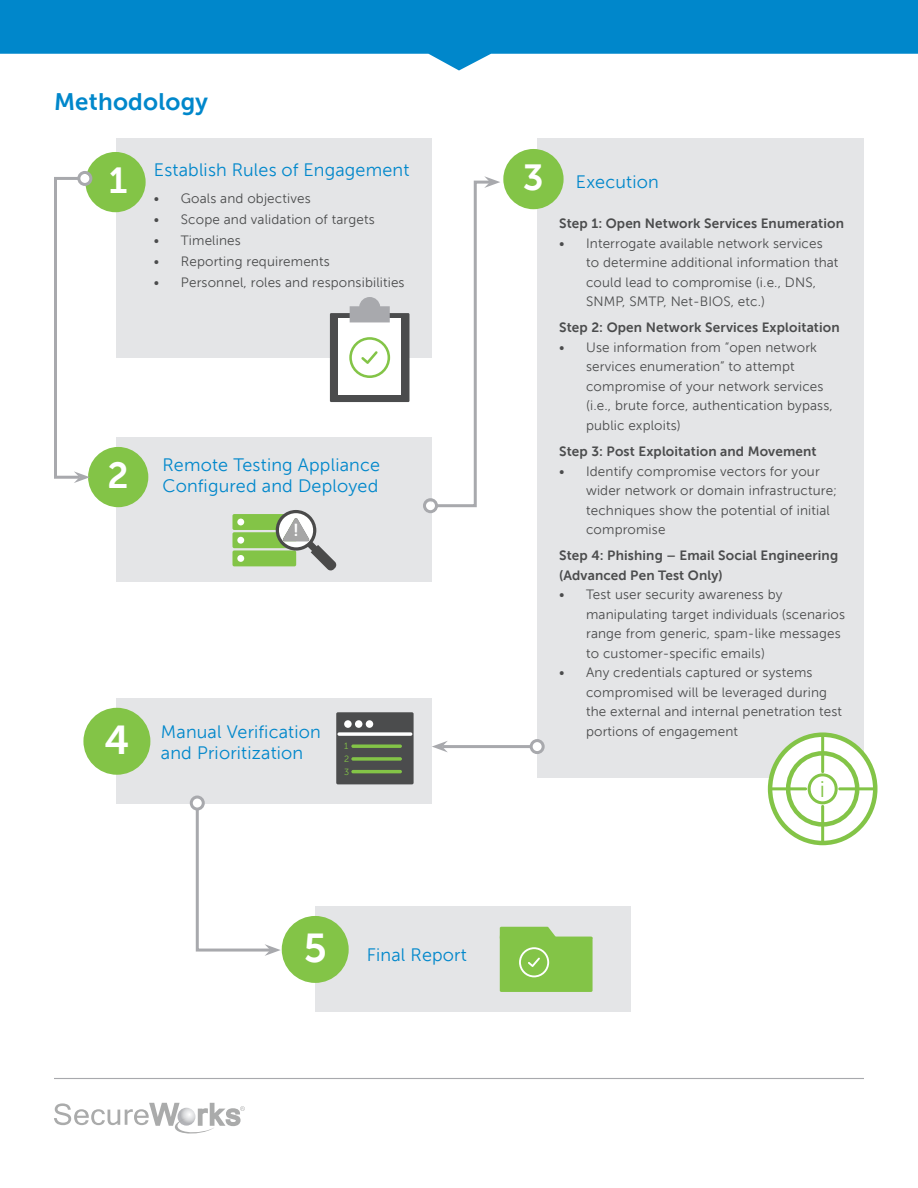
<style>
.page{position:relative;width:918px;height:1188px;background:#fff}
.page>*{position:absolute;margin:0;border:0;box-sizing:border-box;transform-origin:0 0}
.Subhead_2{font:700 40.5px "Museo Sans For Dell";color:#fff}
.Subhead_2-2{font:700 36.45px "Museo Sans For Dell";color:#fff}
.Subhead_1{font:700 24px "Museo Sans For Dell";letter-spacing:.01em;color:#0087cb}
.Body_text_9_on_14{font:22.5px "Museo Sans For Dell";color:#83c447}
.Body_text_9_on_14-2{font:18px/21px "Museo Sans For Dell";letter-spacing:.01em;color:#0087cb}
.t1{font:700 17.55px "Museo Sans For Dell";color:#fff}
.t2{font:13.5px/19.5px "Museo Sans For Dell";letter-spacing:.01em;color:#4b4c4d}
.Body_text_9_on_14-3{font:700 13.5px/19.5px "Museo Sans For Dell";letter-spacing:.01em;color:#4b4c4d}
.Body_text_9_on_14-4{font:9px "Museo Sans For Dell";color:#83c447}
</style>
<div class="page">
<svg style="left:0;top:0;width:918px;height:70px;fill:#0087cb"></svg>
<hr style="left:54px;top:1078px;width:810px;height:1px;background:#a8a9ad">
<svg style="left:54px;top:1103px;width:191px;height:31px"></svg>
<div style="left:117px;top:698px;width:315px;height:105px;background:#e4e5e7"></div>
<div style="left:336px;top:712px;width:78px;height:72px;background:#4b4c4d;border-radius:2px"></div>
<div style="left:538px;top:138px;width:326px;height:639px;background:#e4e5e7"></div>
<div style="left:315px;top:906px;width:315px;height:105px;background:#e4e5e7"></div>
<div style="left:117px;top:138px;width:315px;height:220px;background:#e4e5e7"></div>
<div style="left:85px;top:152px;width:61px;height:60px;background:#83c447;border-radius:50%"></div>
<div style="left:503px;top:149px;width:61px;height:60px;background:#83c447;border-radius:50%"></div>
<div style="left:83px;top:708px;width:67px;height:67px;background:#83c447;border-radius:50%"></div>
<div style="left:282px;top:916px;width:67px;height:67px;background:#83c447;border-radius:50%"></div>
<svg style="left:330px;top:297px;width:80px;height:105px"></svg>
<div style="left:117px;top:438px;width:315px;height:144px;background:#e4e5e7"></div>
<div style="left:88px;top:447px;width:60px;height:60px;background:#83c447;border-radius:50%"></div>
<div style="left:232px;top:514px;width:64px;height:16px;background:#83c447;border-radius:2px"></div>
<div style="left:237px;top:519px;width:7px;height:6px;background:#fff;border-radius:50%"></div>
<div style="left:232px;top:532px;width:64px;height:16px;background:#83c447;border-radius:2px"></div>
<div style="left:237px;top:537px;width:7px;height:7px;background:#fff;border-radius:50%"></div>
<div style="left:232px;top:550px;width:64px;height:16px;background:#83c447;border-radius:2px"></div>
<div style="left:237px;top:555px;width:7px;height:7px;background:#fff;border-radius:50%"></div>
<svg style="left:276px;top:510px;width:61px;height:61px"></svg>
<div style="left:77px;top:171px;width:15px;height:15px;border:3px solid #a8a9ad;border-radius:50%"></div>
<svg style="left:54px;top:175px;width:36px;height:308px"></svg>
<div style="left:424px;top:502px;width:11px;height:11px;background:#fff;border-radius:50%"></div>
<div style="left:423px;top:498px;width:15px;height:15px;border:3px solid #a8a9ad;border-radius:50%"></div>
<svg style="left:434px;top:176px;width:66px;height:333px"></svg>
<div style="left:191px;top:798px;width:11px;height:11px;background:#fff;border-radius:50%"></div>
<div style="left:190px;top:796px;width:15px;height:15px;border:3px solid #a8a9ad;border-radius:50%"></div>
<svg style="left:194px;top:806px;width:86px;height:150px"></svg>
<svg style="left:500px;top:927px;width:93px;height:65px;background:#8dc858"></svg>
<svg style="left:766px;top:732px;width:112px;height:114px"></svg>
<div style="left:808px;top:773px;width:30px;height:31px;border:3px solid #83c447;border-radius:50%"></div>
<div style="left:532px;top:741px;width:10px;height:10px;background:#fff;border-radius:50%"></div>
<hr style="left:442px;top:745px;width:89px;height:3px;background:#a8a9ad">
<div style="left:530px;top:739px;width:15px;height:15px;border:3px solid #a8a9ad;border-radius:50%"></div>
<svg style="left:432px;top:741px;width:16px;height:11px"></svg>
<svg style="left:337px;top:732px;width:75px;height:4px"></svg>
<div style="left:344px;top:720px;width:8px;height:8px;background:#fff;border-radius:50%"></div>
<div style="left:355px;top:720px;width:7px;height:8px;background:#fff;border-radius:50%"></div>
<div style="left:366px;top:720px;width:7px;height:8px;background:#fff;border-radius:50%"></div>
<svg style="left:351px;top:744px;width:51px;height:4px"></svg>
<svg style="left:351px;top:757px;width:51px;height:4px"></svg>
<hr style="left:351px;top:770px;width:51px;height:3px;background:#83c447;border-radius:2px">
<p class="Subhead_1" style="left:54px;top:89px;width:156px">Methodology</p>
<p class="Body_text_9_on_14-2" style="left:154px;top:159px;width:257px">Establish Rules of Engagement</p>
<p class="t2" style="left:154px;top:189px;width:158px">• Goals and objectives</p>
<p class="t2" style="left:154px;top:210px;width:222px">• Scope and validation of targets</p>
<p class="t2" style="left:154px;top:231px;width:88px">• Timelines</p>
<p class="t2" style="left:154px;top:252px;width:177px">• Reporting requirements</p>
<p class="t2" style="left:154px;top:273px;width:252px">• Personnel, roles and responsibilities</p>
<p class="Subhead_2-2" style="left:109px;top:160px;width:20px">1</p>
<p class="Subhead_2-2" style="left:523px;top:157px;width:22px">3</p>
<p class="Subhead_2-2" style="left:108px;top:455px;width:23px">2</p>
<p class="Body_text_9_on_14-2" style="left:162px;top:455px;width:219px">Remote Testing Appliance<br>Configured and Deployed</p>
<p class="t1" style="left:293px;top:521px;width:7px">!</p>
<p class="Subhead_2" style="left:104px;top:717px;width:27px">4</p>
<p class="Body_text_9_on_14-2" style="left:161px;top:721px;width:162px">Manual Verification and Prioritization</p>
<p class="Body_text_9_on_14-4" style="left:344px;top:741px;width:6px">1</p>
<p class="Body_text_9_on_14-4" style="left:344px;top:754px;width:7px">2</p>
<p class="Body_text_9_on_14-4" style="left:344px;top:767px;width:7px">3</p>
<p class="Body_text_9_on_14-2" style="left:576px;top:172px;width:84px">Execution</p>
<p class="Body_text_9_on_14-3" style="left:559px;top:214px;width:286px">Step 1: Open Network Services Enumeration</p>
<p class="t2" style="left:586px;top:233px;width:254px;text-indent:-27px">• Interrogate available network services to determine additional information that could lead to compromise (i.e., DNS, SNMP, SMTP, Net-BIOS, etc.)</p>
<p class="Body_text_9_on_14-3" style="left:559px;top:318px;width:282px">Step 2: Open Network Services Exploitation</p>
<p class="t2" style="left:586px;top:338px;width:248px;text-indent:-27px">• Use information from “open network services enumeration” to attempt compromise of your network services (i.e., brute force, authentication bypass, public exploits)</p>
<p class="Body_text_9_on_14-3" style="left:559px;top:442px;width:259px">Step 3: Post Exploitation and Movement</p>
<p class="t2" style="left:586px;top:461px;width:253px;text-indent:-27px">• Identify compromise vectors for your wider network or domain infrastructure; techniques show the potential of initial compromise</p>
<p class="Body_text_9_on_14-3" style="left:559px;top:546px;width:281px">Step 4: Phishing – Email Social Engineering (Advanced Pen Test Only)</p>
<p class="t2" style="left:586px;top:585px;width:261px;text-indent:-27px">• Test user security awareness by manipulating target individuals (scenarios range from generic, spam-like messages to customer-specific emails)</p>
<p class="t2" style="left:586px;top:663px;width:257px;text-indent:-27px">• Any credentials captured or systems compromised will be leveraged during the external and internal penetration test portions of engagement</p>
<p class="Body_text_9_on_14" style="left:820px;top:777px;width:7px">i</p>
<p class="Subhead_2" style="left:304px;top:925px;width:25px">5</p>
<p class="Body_text_9_on_14-2" style="left:367px;top:944px;width:102px">Final Report</p>
</div>
